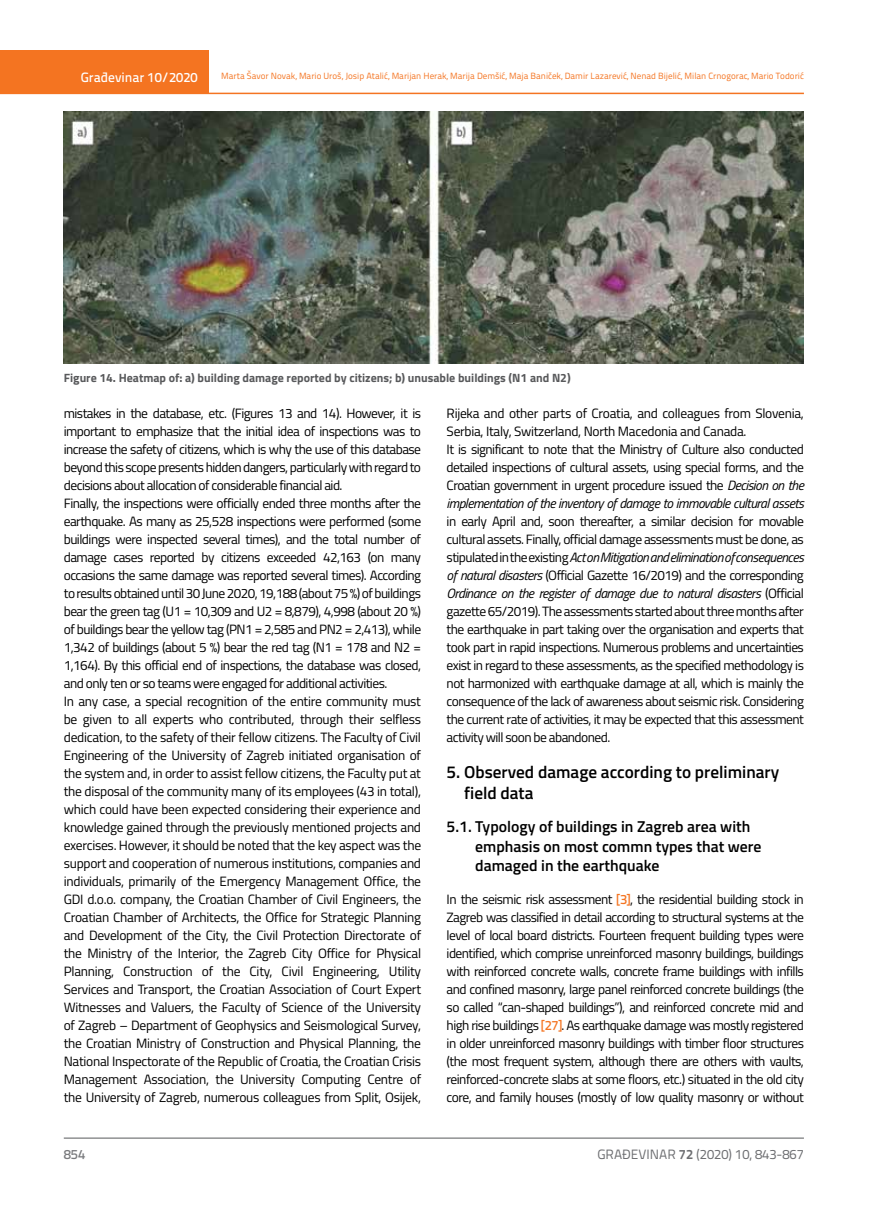
<style>
.page{position:relative;width:872px;height:1212px;background:#fff}
.page>*{position:absolute;margin:0;border:0;box-sizing:border-box;transform-origin:0 0}
.t1{font:600 17.25px/21px "Titillium";color:#000}
.t2{font:600 15.75px/19.5px "Titillium";color:#000}
.t3{font:13.5px/18px "Titillium";letter-spacing:-.025em;color:#000}
.t4{font:13.5px "Titillium Text 22 L";color:#6d6e71}
.t5{font:500 13.5px "Titillium Text 22 L";color:#fff}
.t6{font:500 13.5px "Titillium Text 22 L";color:#797a7d}
.t7{font:700 12px "Titillium";color:#58595b}
.t8{font:9px "Titillium Text 22 L";color:#f47421}
.s1{font-style:italic}
.s2{font-family:"Titillium Text 22 L";font-weight:500;color:#f47421}
.s3{font-weight:700}
</style>
<div class="page">
<div style="left:0;top:50px;width:208px;height:44px;background:#f47421"></div>
<hr style="left:0;top:93px;width:804px;height:1px;background:#f47421">
<hr style="left:64px;top:1138px;width:740px;height:1px;background:#58595b">
<img style="left:64px;top:111px;width:740px;height:253px">
<p class="t5" style="left:81px;top:67px;width:118px">Građevinar 10/2020</p>
<p class="t8" style="left:221px;top:69px;width:584px">Marta Šavor Novak, Mario Uroš, Josip Atalić, Marijan Herak, Marija Demšić, Maja Baniček, Damir Lazarević, Nenad Bijelić, Milan Crnogorac, Mario Todorić</p>
<p class="t7" style="left:64px;top:368px;width:508px">Figure 14. Heatmap of: a) building damage reported by citizens; b) unusable buildings (N1 and N2)</p>
<p class="t3" style="left:64px;top:403px;width:359px">mistakes in the database, etc. (Figures 13 and 14). However, it is important to emphasize that the initial idea of inspections was to increase the safety of citizens, which is why the use of this database beyond this scope presents hidden dangers, particularly with regard to decisions about allocation of considerable financial aid.<br>Finally, the inspections were officially ended three months after the earthquake. As many as 25,528 inspections were performed (some buildings were inspected several times), and the total number of damage cases reported by citizens exceeded 42,163 (on many occasions the same damage was reported several times). According to results obtained until 30 June 2020, 19,188 (about 75 %) of buildings bear the green tag (U1 = 10,309 and U2 = 8,879), 4,998 (about 20 %) of buildings bear the yellow tag (PN1 = 2,585 and PN2 = 2,413), while 1,342 of buildings (about 5 %) bear the red tag (N1 = 178 and N2 = 1,164). By this official end of inspections, the database was closed, and only ten or so teams were engaged for additional activities.<br>In any case, a special recognition of the entire community must be given to all experts who contributed, through their selfless dedication, to the safety of their fellow citizens. The Faculty of Civil Engineering of the University of Zagreb initiated organisation of the system and, in order to assist fellow citizens, the Faculty put at the disposal of the community many of its employees (43 in total), which could have been expected considering their experience and knowledge gained through the previously mentioned projects and exercises. However, it should be noted that the key aspect was the support and cooperation of numerous institutions, companies and individuals, primarily of the Emergency Management Office, the GDI d.o.o. company, the Croatian Chamber of Civil Engineers, the Croatian Chamber of Architects, the Office for Strategic Planning and Development of the City, the Civil Protection Directorate of the Ministry of the Interior, the Zagreb City Office for Physical Planning, Construction of the City, Civil Engineering, Utility Services and Transport, the Croatian Association of Court Expert Witnesses and Valuers, the Faculty of Science of the University of Zagreb – Department of Geophysics and Seismological Survey, the Croatian Ministry of Construction and Physical Planning, the National Inspectorate of the Republic of Croatia, the Croatian Crisis Management Association, the University Computing Centre of the University of Zagreb, numerous colleagues from Split, Osijek,</p>
<p class="t3" style="left:446px;top:403px;width:359px">Rijeka and other parts of Croatia, and colleagues from Slovenia, Serbia, Italy, Switzerland, North Macedonia and Canada.<br>It is significant to note that the Ministry of Culture also conducted detailed inspections of cultural assets, using special forms, and the Croatian government in urgent procedure issued the <span class="s1">Decision on the implementation of the inventory of damage to immovable cultural assets</span></p>
<p class="t3" style="left:446px;top:511px;width:359px;text-align:justify">in early April and, soon thereafter, a similar decision for movable cultural assets. Finally, official damage assessments must be done, as stipulated in the existing <span class="s1">Act on Mitigation and elimination of consequences of natural disasters</span> (Official Gazette 16/2019) and the corresponding <span class="s1">Ordinance on the register of damage due to natural disasters</span> (Official gazette 65/2019). The assessments started about three months after the earthquake in part taking over the organisation and experts that took part in rapid inspections. Numerous problems and uncertainties exist in regard to these assessments, as the specified methodology is not harmonized with earthquake damage at all, which is mainly the consequence of the lack of awareness about seismic risk. Considering the current rate of activities, it may be expected that this assessment activity will soon be abandoned.</p>
<p class="t1" style="left:464px;top:761px;width:316px;text-indent:-18px">5. Observed damage according to preliminary field data</p>
<p class="t2" style="left:475px;top:816px;width:288px;text-indent:-29px">5.1. Typology of buildings in Zagreb area with emphasis on most commn types that were damaged in the earthquake</p>
<p class="t3" style="left:446px;top:890px;width:359px;text-align:justify">In the seismic risk assessment <span class="s2">[3]</span>, the residential building stock in Zagreb was classified in detail according to structural systems at the level of local board districts. Fourteen frequent building types were identified, which comprise unreinforced masonry buildings, buildings with reinforced concrete walls, concrete frame buildings with infills and confined masonry, large panel reinforced concrete buildings (the so called “can-shaped buildings”), and reinforced concrete mid and high rise buildings <span class="s2">[27]</span>. As earthquake damage was mostly registered in older unreinforced masonry buildings with timber floor structures (the most frequent system, although there are others with vaults, reinforced-concrete slabs at some floors, etc.) situated in the old city core, and family houses (mostly of low quality masonry or without</p>
<p class="t6" style="left:64px;top:1144px;width:23px">854</p>
<p class="t4" style="left:597px;top:1144px;width:208px">GRAĐEVINAR <span class="s3">72</span> (2020) 10, 843-867</p>
</div>
